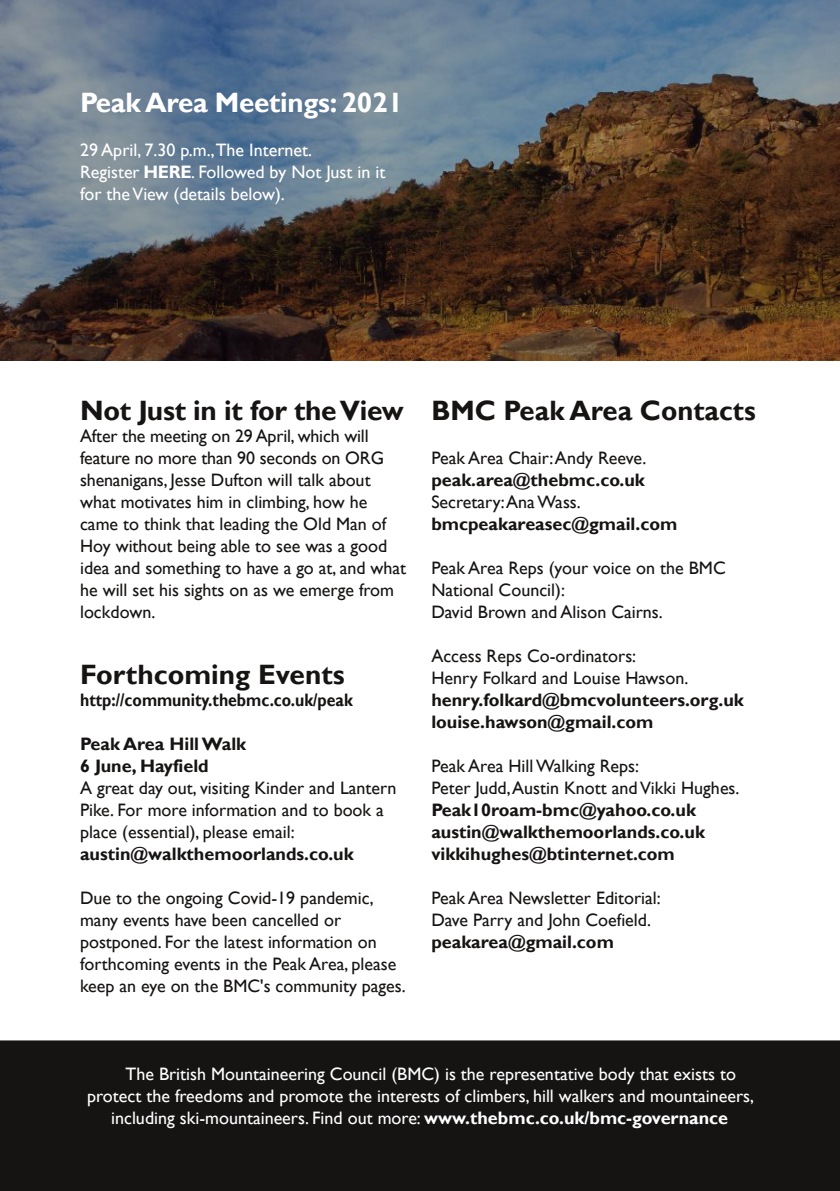
<style>
.page{position:relative;width:840px;height:1191px;background:#fff}
.page>*{position:absolute;margin:0;border:0;box-sizing:border-box;transform-origin:0 0}
.t1{font:700 28px "Gill Sans";color:#161413}
.t2{font:700 28px "Gill Sans";letter-spacing:-.01em;color:#fff}
.t3{font:18px/22px "Gill Sans";color:#161413}
.t4{font:18px/22px "Gill Sans";color:#fff}
.t5{font:700 18px/22px "Gill Sans";color:#161413}
.t6{font:700 18px "Gill Sans";color:#161413;scale:.88 1}
.s1{font-weight:700}
</style>
<div class="page">
<img style="left:0;top:0;width:839px;height:360px">
<div style="left:0;top:1040px;width:839px;height:151px;background:#161413"></div>
<h1 class="t2" style="left:80px;top:86px;width:324px">Peak Area Meetings: 2021</h1>
<p class="t4" style="left:80px;top:139px;width:306px">29 April, 7.30 p.m.,The Internet.<br>Register <span class="s1">HERE</span>. Followed by Not Just in it for theView (details below).</p>
<h1 class="t1" style="left:80px;top:394px;width:325px">Not Just in it for theView</h1>
<p class="t3" style="left:80px;top:425px;width:327px">After the meeting on 29 April, which will feature no more than 90 seconds on ORG shenanigans, Jesse Dufton will talk about what motivates him in climbing, how he came to think that leading the Old Man of Hoy without being able to see was a good idea and something to have a go at, and what he will set his sights on as we emerge from lockdown.</p>
<h1 class="t1" style="left:80px;top:658px;width:266px">Forthcoming Events</h1>
<p class="t6" style="left:80px;top:689px;width:311px">http://community.thebmc.co.uk/peak</p>
<p class="t5" style="left:80px;top:733px;width:167px">Peak Area HillWalk<br>6 June, Hayfield</p>
<p class="t3" style="left:80px;top:777px;width:317px">A great day out, visiting Kinder and Lantern<br>Pike. For more information and to book a place (essential), please email:</p>
<p class="t5" style="left:80px;top:843px;width:275px">austin@walkthemoorlands.co.uk</p>
<p class="t3" style="left:80px;top:887px;width:327px">Due to the ongoing Covid-19 pandemic, many events have been cancelled or postponed. For the latest information on forthcoming events in the Peak Area, please keep an eye on the BMC's community pages.</p>
<h1 class="t1" style="left:431px;top:394px;width:326px">BMC Peak Area Contacts</h1>
<p class="t3" style="left:431px;top:447px;width:216px">Peak Area Chair:Andy Reeve.</p>
<p class="t5" style="left:431px;top:469px;width:215px">peak.area@thebmc.co.uk</p>
<p class="t3" style="left:431px;top:491px;width:151px">Secretary:AnaWass.</p>
<p class="t5" style="left:431px;top:513px;width:247px">bmcpeakareasec@gmail.com</p>
<p class="t3" style="left:431px;top:557px;width:296px">Peak Area Reps (your voice on the BMC<br>National Council):<br>David Brown and Alison Cairns.</p>
<p class="t3" style="left:431px;top:645px;width:258px">Access Reps Co-ordinators:<br>Henry Folkard and Louise Hawson.</p>
<p class="t5" style="left:431px;top:689px;width:314px">henry.folkard@bmcvolunteers.org.uk louise.hawson@gmail.com</p>
<p class="t3" style="left:431px;top:755px;width:309px">Peak Area HillWalking Reps:<br>Peter Judd,Austin Knott andVikki Hughes.</p>
<p class="t5" style="left:431px;top:799px;width:275px">Peak10roam-bmc@yahoo.co.uk austin@walkthemoorlands.co.uk vikkihughes@btinternet.com</p>
<p class="t3" style="left:431px;top:887px;width:231px">Peak Area Newsletter Editorial:<br>Dave Parry and John Coefield.</p>
<p class="t5" style="left:431px;top:931px;width:184px">peakarea@gmail.com</p>
<p class="t4" style="left:125px;top:1063px;width:611px">The British Mountaineering Council (BMC) is the representative body that exists to</p>
<p class="t4" style="left:87px;top:1085px;width:668px">protect the freedoms and promote the interests of climbers, hill walkers and mountaineers,</p>
<p class="t4" style="left:111px;top:1107px;width:618px">including ski-mountaineers. Find out more: <span class="s1">www.thebmc.co.uk/bmc-governance</span></p>
</div>
